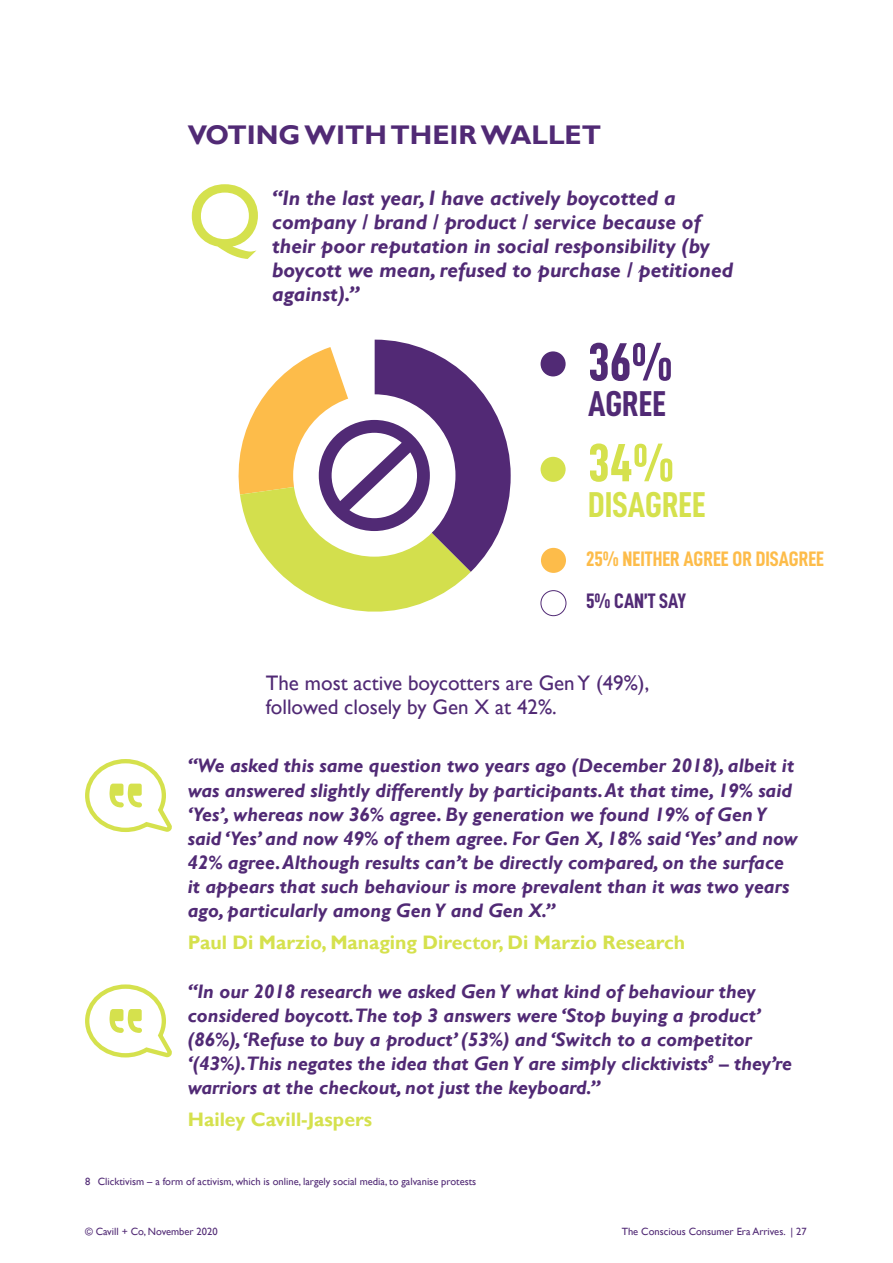
<style>
.page{position:relative;width:893px;height:1263px;background:#fff}
.page>*{position:absolute;margin:0;border:0;box-sizing:border-box;transform-origin:0 0}
.body_copy{font:90px "Gill Sans";color:#d5e14d}
.t1{font:54px "D DIN Condensed Bold";color:#512a75}
.t2{font:54px "D DIN Condensed Bold";color:#d5e14d}
.t3{font:36px "D DIN Condensed Bold";color:#d5e14d}
.t4{font:36px "D DIN Condensed Bold";color:#512a75}
.questions_headings{font:700 27px "Gill Sans";color:#512a75}
.body_copy-2{font:italic 700 21px/24px "Gill Sans";color:#512a75}
.body_copy-3{font:21px/24px "Gill Sans";color:#512a75}
.t5{font:21px "D DIN Condensed Bold";color:#fdbc4a}
.t6{font:21px "D DIN Condensed Bold";color:#512a75}
.inset_quote{font:italic 700 19.5px/24px "Gill Sans";color:#512a75}
.inset_quote-2{font:700 19.5px "Gill Sans";color:#d5e14d}
.t7{font:10.5px "Gill Sans";color:#512a75}
</style>
<div class="page">
<div style="left:541px;top:351px;width:25px;height:25px;background:#512a75;border-radius:50%"></div>
<div style="left:541px;top:457px;width:25px;height:25px;background:#d5e14d;border-radius:50%"></div>
<svg style="left:238px;top:340px;width:273px;height:272px"></svg>
<div style="left:541px;top:548px;width:25px;height:25px;background:#fdbc4a;border-radius:50%"></div>
<div style="left:541px;top:590px;width:25px;height:26px;border:1px solid #512a75;border-radius:50%"></div>
<svg style="left:85px;top:759px;width:87px;height:73px"></svg>
<svg style="left:85px;top:984px;width:87px;height:74px"></svg>
<p class="questions_headings" style="left:188px;top:119px;width:415px">VOTING WITH THEIR WALLET</p>
<p class="body_copy" style="left:188px;top:164px;width:76px">Q</p>
<p class="body_copy-2" style="left:272px;top:187px;width:463px">“In the last year, I have actively boycotted a company / brand / product / service because of their poor reputation in social responsibility (by boycott we mean, refused to purchase / petitioned against).”</p>
<p class="t1" style="left:588px;top:332px;width:86px">36%</p>
<p class="t4" style="left:588px;top:384px;width:79px">AGREE</p>
<p class="t2" style="left:588px;top:433px;width:87px">34%</p>
<p class="t3" style="left:588px;top:485px;width:119px">DISAGREE</p>
<p class="t5" style="left:586px;top:547px;width:240px">25% NEITHER AGREE OR DISAGREE</p>
<p class="t6" style="left:586px;top:590px;width:102px">5% CAN’T SAY</p>
<p class="body_copy-3" style="left:266px;top:671px;width:385px">The most active boycotters are Gen Y (49%), followed closely by Gen X at 42%.</p>
<p class="inset_quote" style="left:188px;top:754px;width:611px">“We asked this same question two years ago (December 2018), albeit it was answered slightly differently by participants. At that time, 19% said ‘Yes’, whereas now 36% agree. By generation we found 19% of Gen Y said ‘Yes’ and now 49% of them agree. For Gen X, 18% said ‘Yes’ and now 42% agree. Although results can’t be directly compared, on the surface it appears that such behaviour is more prevalent than it was two years ago, particularly among Gen Y and Gen X.”</p>
<p class="inset_quote-2" style="left:188px;top:931px;width:499px">Paul Di Marzio, Managing Director, Di Marzio Research</p>
<p class="inset_quote" style="left:188px;top:980px;width:606px">“In our 2018 research we asked Gen Y what kind of behaviour they considered boycott.The top 3 answers were ‘Stop buying a product’ (86%), ‘Refuse to buy a product’ (53%) and ‘Switch to a competitor ‘(43%).This negates the idea that Gen Y are simply clicktivists<sup>8</sup> – they’re warriors at the checkout, not just the keyboard.”</p>
<p class="inset_quote-2" style="left:188px;top:1108px;width:186px">Hailey Cavill-Jaspers</p>
<p class="t7" style="left:85px;top:1175px;width:393px">8 Clicktivism – a form of activism, which is online, largely social media, to galvanise protests</p>
<p class="t7" style="left:85px;top:1225px;width:134px">© Cavill + Co, November 2020</p>
<p class="t7" style="left:622px;top:1225px;width:186px">The Conscious Consumer Era Arrives. | 27</p>
</div>
